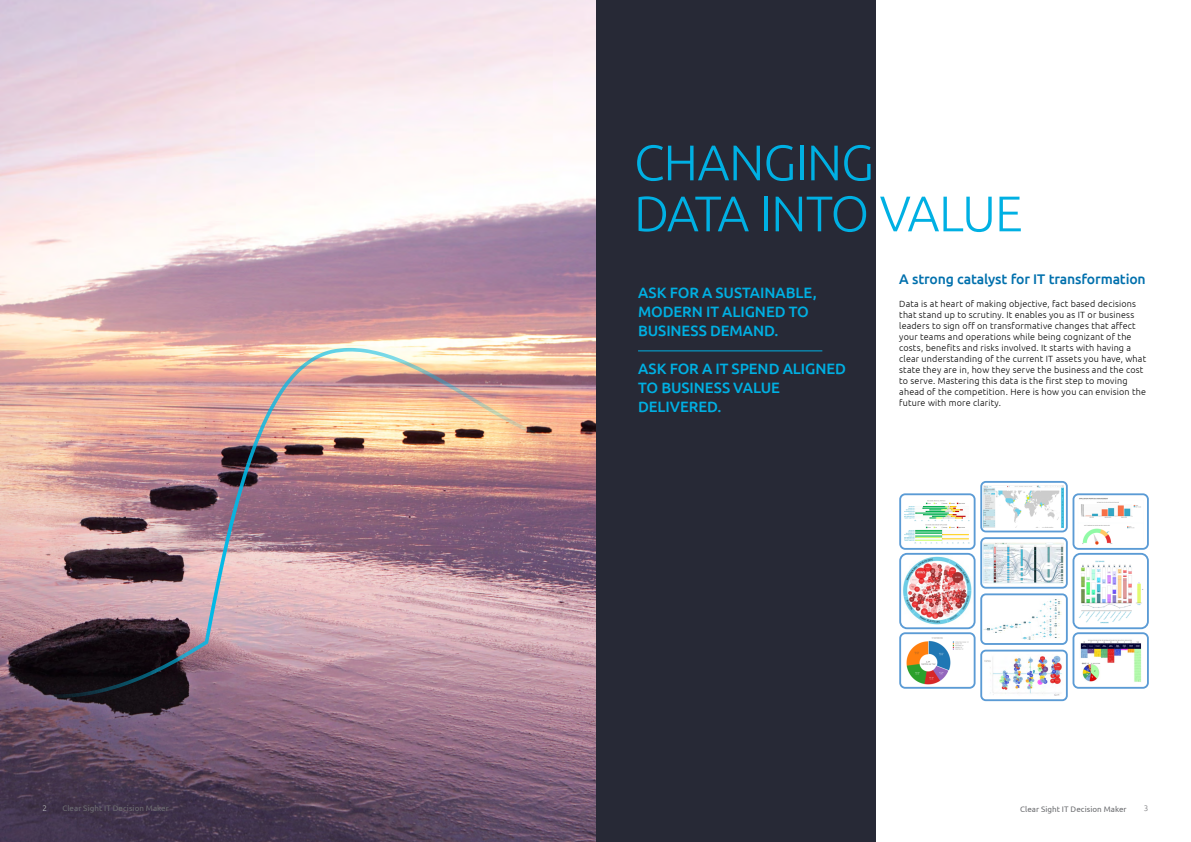
<style>
.page{position:relative;width:1191px;height:842px;background:#fff}
.page>*{position:absolute;margin:0;border:0;box-sizing:border-box;transform-origin:0 0}
.t1{font:300 50px/51px "Ubuntu";letter-spacing:-.02em;color:#00b0e3}
.t2{font:500 15px/19px "Ubuntu";letter-spacing:-.005em;color:#00b0e3}
.t3{font:500 14px "Ubuntu";letter-spacing:-.01em;color:#0070ad}
.t4{font:300 9px/11px "Ubuntu";letter-spacing:.02em;color:#000}
.t5{font:8px "Ubuntu";letter-spacing:.005em;color:#6d6e71}
.t6{font:300 8px "Ubuntu";color:#bcbec0}
.t7{font:300 8px "Ubuntu";color:#77787b}
</style>
<div class="page">
<div style="left:595px;top:0;width:281px;height:842px;background:#272936"></div>
<img style="left:0;top:0;width:595px;height:842px">
<img style="left:0;top:348px;width:395px;height:350px">
<hr style="left:638px;top:351px;width:184px;height:1px;background:#00b0e3">
<img style="left:902px;top:556px;width:70px;height:70px">
<div style="left:899px;top:553px;width:76px;height:76px;border:2px solid #5b9bd5;border-radius:7px"></div>
<img style="left:906px;top:637px;width:63px;height:48px">
<div style="left:899px;top:632px;width:76px;height:57px;border:2px solid #5b9bd5;border-radius:5px"></div>
<img style="left:904px;top:500px;width:66px;height:44px">
<div style="left:899px;top:493px;width:76px;height:57px;border:2px solid #5b9bd5;border-radius:5px"></div>
<img style="left:984px;top:542px;width:79px;height:41px">
<div style="left:980px;top:537px;width:87px;height:52px;border:2px solid #5b9bd5;border-radius:5px"></div>
<img style="left:984px;top:599px;width:78px;height:41px">
<div style="left:980px;top:593px;width:87px;height:52px;border:2px solid #5b9bd5;border-radius:5px"></div>
<img style="left:984px;top:486px;width:79px;height:41px">
<div style="left:980px;top:481px;width:87px;height:51px;border:2px solid #5b9bd5;border-radius:5px"></div>
<img style="left:984px;top:655px;width:78px;height:41px">
<div style="left:980px;top:650px;width:87px;height:51px;border:2px solid #5b9bd5;border-radius:5px"></div>
<div style="left:1072px;top:553px;width:76px;height:76px;border:2px solid #5b9bd5;border-radius:7px"></div>
<img style="left:1079px;top:560px;width:64px;height:63px">
<img style="left:1079px;top:498px;width:62px;height:47px">
<div style="left:1072px;top:493px;width:76px;height:57px;border:2px solid #5b9bd5;border-radius:5px"></div>
<div style="left:1072px;top:632px;width:76px;height:57px;border:2px solid #5b9bd5;border-radius:5px"></div>
<img style="left:1080px;top:639px;width:61px;height:43px">
<img style="left:1081px;top:662px;width:19px;height:19px">
<h1 class="t1" style="left:634px;top:136px;width:390px">CHANGING<br>DATA INTO VALUE</h1>
<h2 class="t2" style="left:638px;top:282px;width:180px">ASK FOR A SUSTAINABLE,<br>MODERN IT ALIGNED TO<br>BUSINESS DEMAND.</h2>
<h2 class="t2" style="left:638px;top:358px;width:209px">ASK FOR A IT SPEND ALIGNED<br>TO BUSINESS VALUE<br>DELIVERED.</h2>
<h3 class="t3" style="left:899px;top:270px;width:248px">A strong catalyst for IT transformation</h3>
<p class="t4" style="left:899px;top:298px;width:248px">Data is at heart of making objective, fact based decisions that stand up to scrutiny. It enables you as IT or business leaders to sign off on transformative changes that affect your teams and operations while being cognizant of the costs, benefits and risks involved. It starts with having a clear understanding of the current IT assets you have, what state they are in, how they serve the business and the cost to serve. Mastering this data is the first step to moving ahead of the competition. Here is how you can envision the future with more clarity.</p>
<p class="t6" style="left:43px;top:803px;width:6px">2</p>
<p class="t5" style="left:62px;top:803px;width:108px">Clear Sight IT Decision Maker</p>
<p class="t7" style="left:1144px;top:803px;width:6px">3</p>
<p class="t5" style="left:1020px;top:804px;width:108px">Clear Sight IT Decision Maker</p>
</div>
